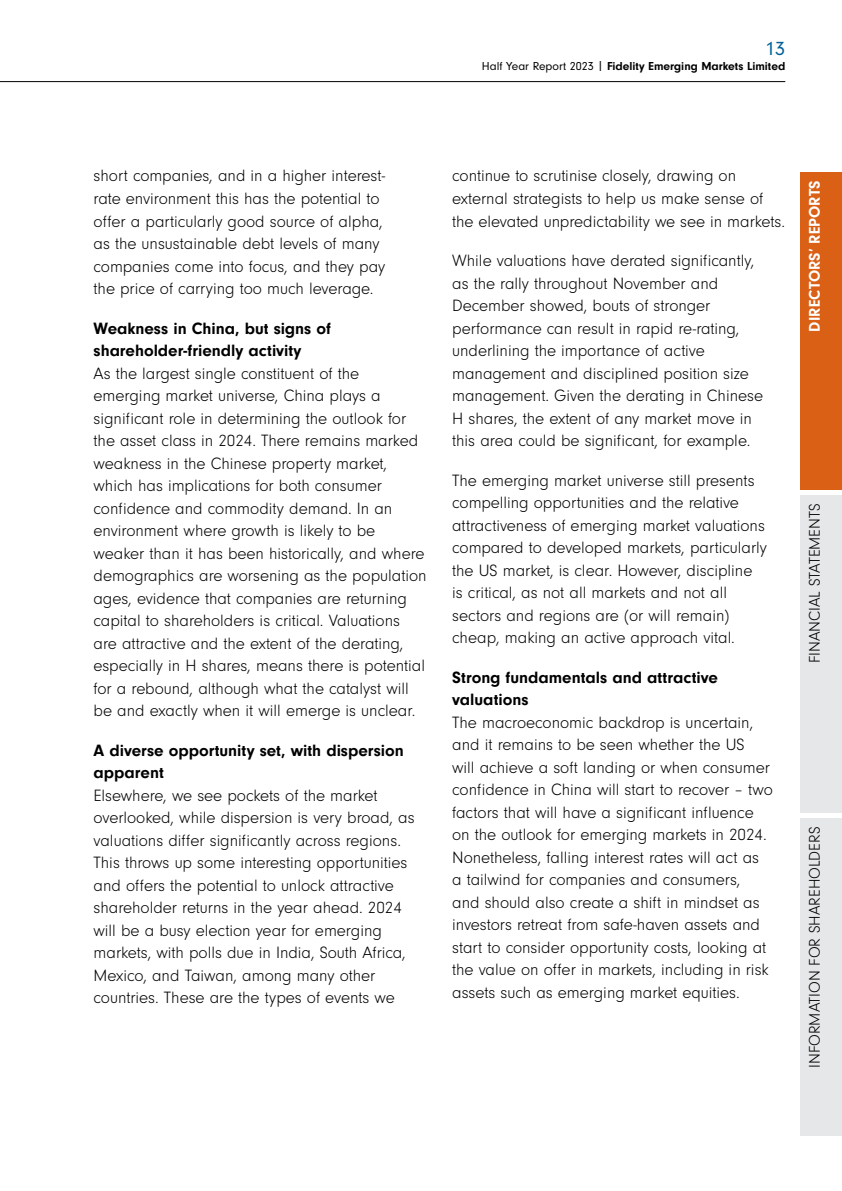
<style>
.page{position:relative;width:842px;height:1191px;background:#fff}
.page>*{position:absolute;margin:0;border:0;box-sizing:border-box;transform-origin:0 0}
.t1{font:20px "Neuzeit Gro";color:#006098}
.Main_text{font:300 17px/22.4px "Neuzeit Gro";color:#000}
.Bold_head{font:700 17px/22.4px "Neuzeit Gro";color:#000}
.t2{font:300 16px "Neuzeit Gro";color:#000}
.t3{font:700 16px "Neuzeit Gro";color:#fff}
.t4{font:700 12px "Neuzeit Gro";color:#000}
.s1{font-weight:400}
</style>
<div class="page">
<hr style="left:0;top:81px;width:785px;height:1px;background:#000">
<div style="left:801px;top:172px;width:41px;height:317px;background:#da6016"></div>
<div style="left:801px;top:495px;width:41px;height:317px;background:#e6e7e8"></div>
<div style="left:801px;top:818px;width:41px;height:318px;background:#e6e7e8"></div>
<p class="t1" style="left:765px;top:37px;width:21px">13</p>
<p class="t4" style="left:482px;top:60px;width:305px"><span class="s1">Half Year Report 2023 |</span> Fidelity Emerging Markets Limited</p>
<p class="Main_text" style="left:94px;top:165px;width:293px">short companies, and in a higher interest&shy;rate environment this has the potential to offer a particularly good source of alpha, as the unsustainable debt levels of many companies come into focus, and they pay the price of carrying too much leverage.</p>
<p class="Bold_head" style="left:94px;top:317px;width:239px">Weakness in China, but signs of shareholder-friendly activity</p>
<p class="Main_text" style="left:94px;top:362px;width:335px">As the largest single constituent of the emerging market universe, China plays a significant role in determining the outlook for the asset class in 2024. There remains marked weakness in the Chinese property market, which has implications for both consumer confidence and commodity demand. In an environment where growth is likely to be weaker than it has been historically, and where demographics are worsening as the population ages, evidence that companies are returning capital to shareholders is critical. Valuations are attractive and the extent of the derating, especially in H shares, means there is potential for a rebound, although what the catalyst will be and exactly when it will emerge is unclear.</p>
<p class="Bold_head" style="left:94px;top:739px;width:312px">A diverse opportunity set, with dispersion apparent</p>
<p class="Main_text" style="left:94px;top:784px;width:323px">Elsewhere, we see pockets of the market overlooked, while dispersion is very broad, as valuations differ significantly across regions.<br>This throws up some interesting opportunities and offers the potential to unlock attractive shareholder returns in the year ahead. 2024 will be a busy election year for emerging markets, with polls due in India, South Africa, Mexico, and Taiwan, among many other countries. These are the types of events we</p>
<p class="Main_text" style="left:452px;top:165px;width:335px">continue to scrutinise closely, drawing on external strategists to help us make sense of the elevated unpredictability we see in markets.</p>
<p class="Main_text" style="left:452px;top:250px;width:312px">While valuations have derated significantly, as the rally throughout November and December showed, bouts of stronger performance can result in rapid re-rating, underlining the importance of active management and disciplined position size management. Given the derating in Chinese H shares, the extent of any market move in this area could be significant, for example.</p>
<p class="Main_text" style="left:452px;top:469px;width:316px">The emerging market universe still presents compelling opportunities and the relative attractiveness of emerging market valuations compared to developed markets, particularly the US market, is clear. However, discipline is critical, as not all markets and not all sectors and regions are (or will remain) cheap, making an active approach vital.</p>
<p class="Bold_head" style="left:452px;top:666px;width:267px">Strong fundamentals and attractive valuations</p>
<p class="Main_text" style="left:452px;top:711px;width:322px">The macroeconomic backdrop is uncertain, and it remains to be seen whether the US<br>will achieve a soft landing or when consumer confidence in China will start to recover – two factors that will have a significant influence on the outlook for emerging markets in 2024.<br>Nonetheless, falling interest rates will act as<br>a tailwind for companies and consumers,<br>and should also create a shift in mindset as investors retreat from safe-haven assets and start to consider opportunity costs, looking at the value on offer in markets, including in risk assets such as emerging market equities.</p>
<p class="t3" style="left:805px;top:331px;width:153px;rotate:-90deg">DIRECTORS’ REPORTS</p>
<p class="t2" style="left:806px;top:663px;width:161px;rotate:-90deg">FINANCIAL STATEMENTS</p>
<p class="t2" style="left:806px;top:1067px;width:242px;rotate:-90deg">INFORMATION FOR SHAREHOLDERS</p>
</div>
